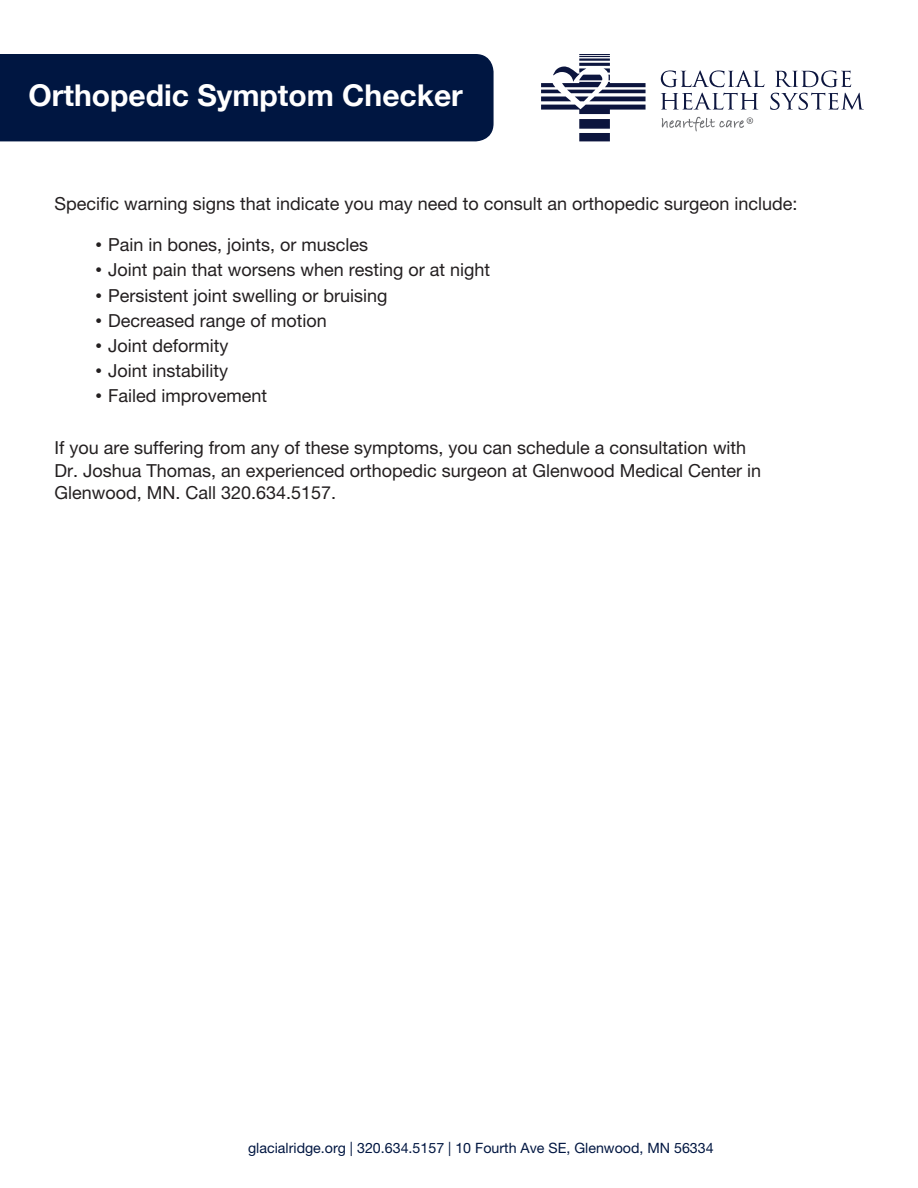
<style>
.page{position:relative;width:918px;height:1188px;background:#fff}
.page>*{position:absolute;margin:0;border:0;box-sizing:border-box;transform-origin:0 0}
.t1{font:700 30px "Helvetica Neue";color:#fff}
.t2{font:18px/22.6px "Helvetica Neue LT Std";color:#231f20}
.t3{font:14.25px "Helvetica Neue LT Std";color:#001641}
.s1{font-family:"Gotham"}
</style>
<div class="page">
<div style="left:0;top:54px;width:494px;height:87px;background:#001641"></div>
<svg style="left:541px;top:54px;width:105px;height:87px"></svg>
<svg style="left:662px;top:117px;width:91px;height:14px"></svg>
<svg style="left:661px;top:70px;width:103px;height:17px"></svg>
<svg style="left:775px;top:70px;width:76px;height:17px"></svg>
<svg style="left:661px;top:93px;width:97px;height:17px"></svg>
<svg style="left:770px;top:93px;width:94px;height:17px"></svg>
<p class="t1" style="left:28px;top:77px;width:436px">Orthopedic Symptom Checker</p>
<p class="t2" style="left:55px;top:193px;width:745px">Specific warning signs that indicate you may need to consult an orthopedic surgeon include:</p>
<p class="t2" style="left:95px;top:233px;width:275px"><span class="s1">•</span> Pain in bones, joints, or muscles</p>
<p class="t2" style="left:95px;top:259px;width:397px"><span class="s1">•</span> Joint pain that worsens when resting or at night</p>
<p class="t2" style="left:95px;top:284px;width:294px"><span class="s1">•</span> Persistent joint swelling or bruising</p>
<p class="t2" style="left:95px;top:309px;width:234px"><span class="s1">•</span> Decreased range of motion</p>
<p class="t2" style="left:95px;top:334px;width:135px"><span class="s1">•</span> Joint deformity</p>
<p class="t2" style="left:95px;top:359px;width:135px"><span class="s1">•</span> Joint instability</p>
<p class="t2" style="left:95px;top:385px;width:174px"><span class="s1">•</span> Failed improvement</p>
<p class="t2" style="left:55px;top:436px;width:708px">If you are suffering from any of these symptoms, you can schedule a consultation with<br>Dr. Joshua Thomas, an experienced orthopedic surgeon at Glenwood Medical Center in<br>Glenwood, MN. Call 320.634.5157.</p>
<p class="t3" style="left:248px;top:1139px;width:467px">glacialridge.org | 320.634.5157 | 10 Fourth Ave SE, Glenwood, MN 56334</p>
</div>
